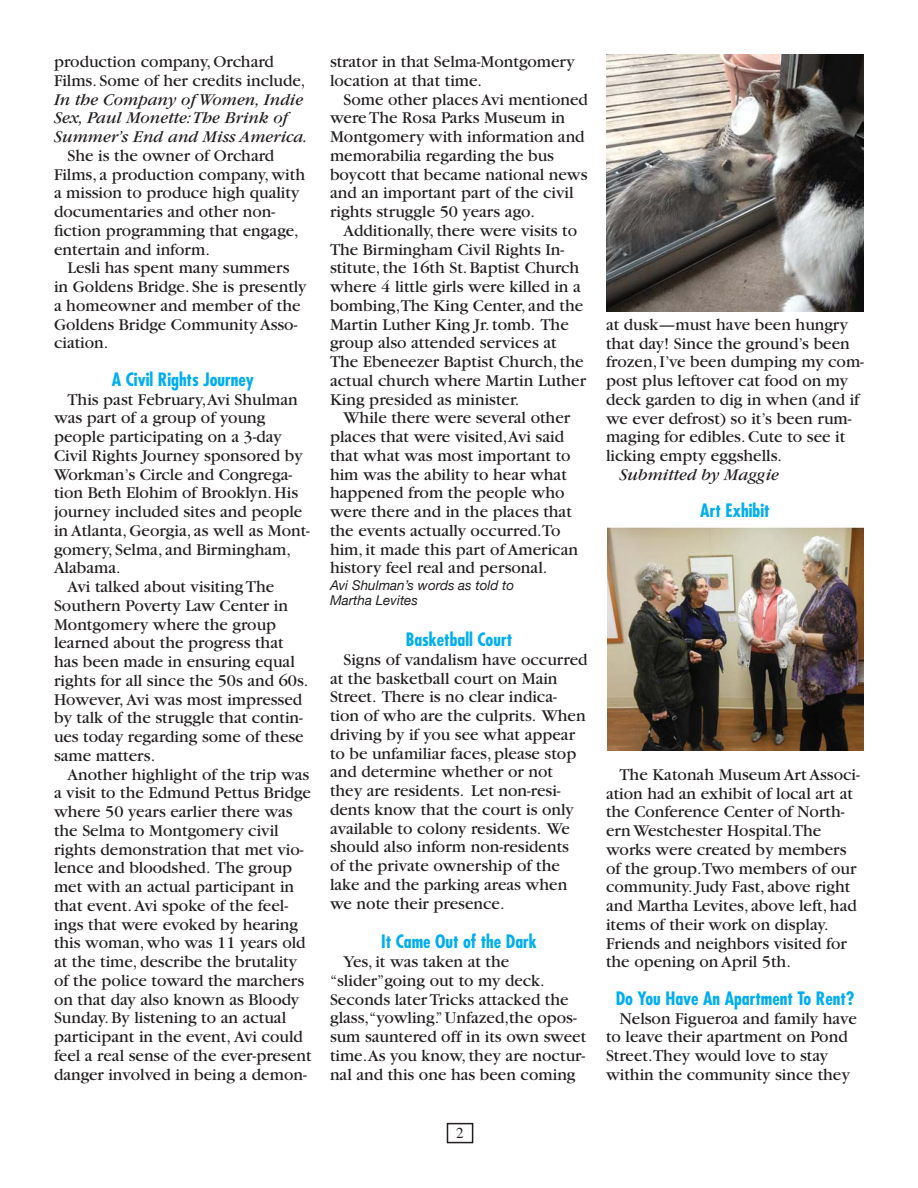
<style>
.page{position:relative;width:918px;height:1188px;background:#fff}
.page>*{position:absolute;margin:0;border:0;box-sizing:border-box;transform-origin:0 0}
.t1{font:700 condensed 18px "Futura";color:#00aeef}
.t2{font:17.25px/18.8px "Garamond";color:#231f20}
.t3{font:italic 17.25px/18.8px "Garamond";color:#231f20}
.t4{font:15px "Times";color:#231f20}
.t5{font:italic 13.5px/15px "Helvetica Neue";color:#231f20}
</style>
<div class="page">
<div style="left:447px;top:1123px;width:26px;height:20px;border:2px solid #231f20"></div>
<img style="left:606px;top:54px;width:258px;height:258px">
<img style="left:608px;top:527px;width:255px;height:223px">
<p class="t2" style="left:54px;top:54px;width:253px">production company, Orchard<br>Films. Some of her credits include,</p>
<p class="t3" style="left:54px;top:92px;width:255px">In the Company of Women, Indie<br>Sex, Paul Monette: The Brink of<br>Summer’s End and Miss America.</p>
<p class="t2" style="left:54px;top:148px;width:253px;text-indent:13px">She is the owner of Orchard<br>Films, a production company, with a mission to produce high quality documentaries and other non&shy;fiction programming that engage, entertain and inform.</p>
<p class="t2" style="left:54px;top:260px;width:254px;text-indent:13px">Lesli has spent many summers in Goldens Bridge. She is presently a homeowner and member of the<br>Goldens Bridge Community Asso&shy;ciation.</p>
<p class="t1" style="left:112px;top:371px;width:144px">A Civil Rights Journey</p>
<p class="t2" style="left:68px;top:391px;width:232px">This past February,Avi Shulman</p>
<p class="t2" style="left:54px;top:410px;width:213px">was part of a group of young</p>
<p class="t2" style="left:54px;top:429px;width:229px">people participating on a 3-day</p>
<p class="t2" style="left:54px;top:448px;width:250px">Civil Rights Journey sponsored by</p>
<p class="t2" style="left:54px;top:466px;width:240px">Workman’s Circle and Congrega-</p>
<p class="t2" style="left:54px;top:485px;width:246px">tion Beth Elohim of Brooklyn. His</p>
<p class="t2" style="left:54px;top:504px;width:250px">journey included sites and people</p>
<p class="t2" style="left:54px;top:523px;width:258px">in Atlanta, Georgia, as well as Mont-</p>
<p class="t2" style="left:54px;top:541px;width:238px">gomery, Selma, and Birmingham,</p>
<p class="t2" style="left:54px;top:560px;width:68px">Alabama.</p>
<p class="t2" style="left:68px;top:579px;width:208px">Avi talked about visiting The</p>
<p class="t2" style="left:54px;top:598px;width:235px">Southern Poverty Law Center in</p>
<p class="t2" style="left:54px;top:616px;width:224px">Montgomery where the group</p>
<p class="t2" style="left:54px;top:635px;width:231px">learned about the progress that</p>
<p class="t2" style="left:54px;top:654px;width:242px">has been made in ensuring equal</p>
<p class="t2" style="left:54px;top:673px;width:256px">rights for all since the 50s and 60s.</p>
<p class="t2" style="left:54px;top:691px;width:250px">However, Avi was most impressed</p>
<p class="t2" style="left:54px;top:710px;width:250px">by talk of the struggle that contin-</p>
<p class="t2" style="left:54px;top:729px;width:251px">ues today regarding some of these</p>
<p class="t2" style="left:54px;top:748px;width:103px">same matters.</p>
<p class="t2" style="left:68px;top:766px;width:243px">Another highlight of the trip was</p>
<p class="t2" style="left:54px;top:785px;width:259px">a visit to the Edmund Pettus Bridge</p>
<p class="t2" style="left:54px;top:804px;width:240px">where 50 years earlier there was</p>
<p class="t2" style="left:54px;top:823px;width:226px">the Selma to Montgomery civil</p>
<p class="t2" style="left:54px;top:841px;width:251px">rights demonstration that met vio-</p>
<p class="t2" style="left:54px;top:860px;width:240px">lence and bloodshed. The group</p>
<p class="t2" style="left:54px;top:879px;width:242px">met with an actual participant in</p>
<p class="t2" style="left:54px;top:898px;width:236px">that event. Avi spoke of the feel-</p>
<p class="t2" style="left:54px;top:916px;width:246px">ings that were evoked by hearing</p>
<p class="t2" style="left:54px;top:935px;width:253px">this woman, who was 11 years old</p>
<p class="t2" style="left:54px;top:954px;width:245px">at the time, describe the brutality</p>
<p class="t2" style="left:54px;top:973px;width:252px">of the police toward the marchers</p>
<p class="t2" style="left:54px;top:991px;width:247px">on that day also known as Bloody</p>
<p class="t2" style="left:54px;top:1010px;width:234px">Sunday. By listening to an actual</p>
<p class="t2" style="left:54px;top:1029px;width:250px">participant in the event, Avi could</p>
<p class="t2" style="left:54px;top:1048px;width:259px">feel a real sense of the ever-present</p>
<p class="t2" style="left:54px;top:1066px;width:254px">danger involved in being a demon-</p>
<p class="t2" style="left:330px;top:54px;width:246px">strator in that Selma-Montgomery location at that time.</p>
<p class="t2" style="left:330px;top:91px;width:259px;text-indent:13px">Some other places Avi mentioned were The Rosa Parks Museum in<br>Montgomery with information and memorabilia regarding the bus boycott that became national news and an important part of the civil rights struggle 50 years ago.</p>
<p class="t2" style="left:330px;top:223px;width:258px;text-indent:13px">Additionally, there were visits to The Birmingham Civil Rights In&shy;stitute, the 16th St. Baptist Church where 4 little girls were killed in a bombing,The King Center, and the Martin Luther King Jr. tomb. The group also attended services at The Ebeneezer Baptist Church, the actual church where Martin Luther King presided as minister.</p>
<p class="t2" style="left:330px;top:410px;width:250px;text-indent:13px">While there were several other places that were visited,Avi said that what was most important to him was the ability to hear what happened from the people who were there and in the places that the events actually occurred.To him, it made this part of American history feel real and personal.</p>
<p class="t5" style="left:330px;top:577px;width:186px">Avi Shulman’s words as told to<br>Martha Levites</p>
<p class="t1" style="left:406px;top:632px;width:108px">Basketball Court</p>
<p class="t2" style="left:330px;top:652px;width:259px;text-indent:13px">Signs of vandalism have occurred at the basketball court on Main<br>Street. There is no clear indica&shy;tion of who are the culprits. When driving by if you see what appear to be unfamiliar faces, please stop and determine whether or not they are residents. Let non-resi&shy;dents know that the court is only available to colony residents. We should also inform non-residents of the private ownership of the lake and the parking areas when we note their presence.</p>
<p class="t1" style="left:381px;top:934px;width:157px">It Came Out of the Dark</p>
<p class="t2" style="left:330px;top:954px;width:258px;text-indent:13px">Yes, it was taken at the “slider”going out to my deck.<br>Seconds later Tricks attacked the glass,“yowling.” Unfazed,the opos&shy;sum sauntered off in its own sweet time.As you know, they are noctur&shy;nal and this one has been coming</p>
<p class="t4" style="left:456px;top:1127px;width:9px">2</p>
<p class="t2" style="left:606px;top:317px;width:260px">at dusk—must have been hungry that day! Since the ground’s been frozen, I’ve been dumping my com&shy;post plus leftover cat food on my deck garden to dig in when (and if we ever defrost) so it’s been rum&shy;maging for edibles. Cute to see it licking empty eggshells.</p>
<p class="t3" style="left:620px;top:467px;width:161px">Submitted by Maggie</p>
<p class="t1" style="left:700px;top:503px;width:71px">Art Exhibit</p>
<p class="t2" style="left:606px;top:767px;width:255px;text-indent:13px">The Katonah Museum Art Associ&shy;ation had an exhibit of local art at the Conference Center of North&shy;ern Westchester Hospital.The works were created by members of the group.Two members of our community. Judy Fast, above right and Martha Levites, above left, had items of their work on display.<br>Friends and neighbors visited for the opening on April 5th.</p>
<p class="t1" style="left:616px;top:990px;width:240px">Do You Have An Apartment To Rent?</p>
<p class="t2" style="left:606px;top:1010px;width:252px;text-indent:13px">Nelson Figueroa and family have to leave their apartment on Pond<br>Street.They would love to stay within the community since they</p>
</div>
